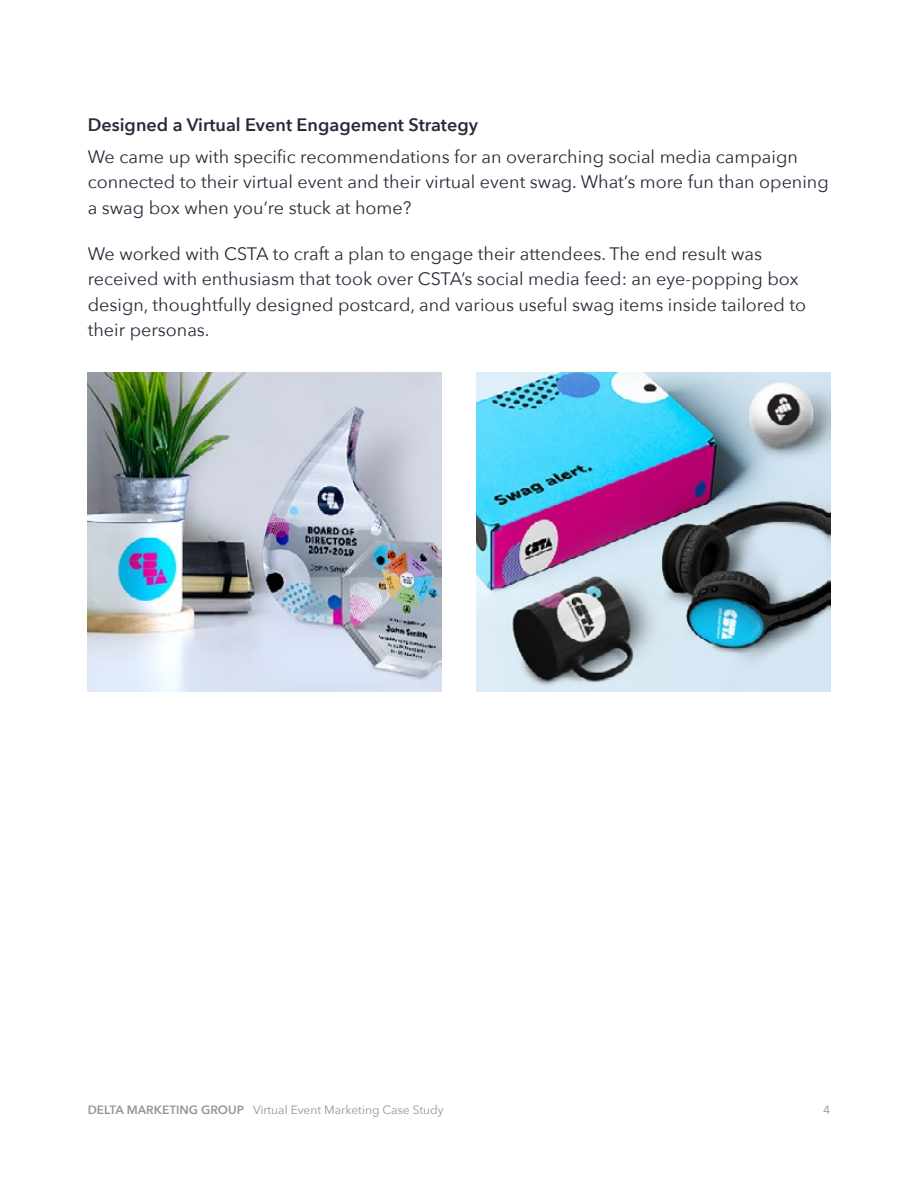
<style>
.page{position:relative;width:918px;height:1188px;background:#fff}
.page>*{position:absolute;margin:0;border:0;box-sizing:border-box;transform-origin:0 0}
.t1{font:18px/25.5px "Avenir Next";color:#252c39}
.t2{font:600 18px "Avenir Next";color:#252c39}
.t3{font:12px "Avenir Next";color:#92959c}
.s1{font-weight:600}
</style>
<div class="page">
<img style="left:88px;top:372px;width:354px;height:320px">
<img style="left:476px;top:372px;width:354px;height:320px">
<p class="t2" style="left:88px;top:109px;width:392px">Designed a Virtual Event Engagement Strategy</p>
<p class="t1" style="left:88px;top:143px;width:743px">We came up with specific recommendations for an overarching social media campaign connected to their virtual event and their virtual event swag. What’s more fun than opening a swag box when you’re stuck at home?</p>
<p class="t1" style="left:88px;top:240px;width:720px">We worked with CSTA to craft a plan to engage their attendees. The end result was received with enthusiasm that took over CSTA’s social media feed: an eye-popping box design, thoughtfully designed postcard, and various useful swag items inside tailored to their personas.</p>
<p class="t3" style="left:88px;top:1100px;width:357px"><span class="s1">DELTA MARKETING GROUP</span> Virtual Event Marketing Case Study</p>
<p class="t3" style="left:823px;top:1100px;width:8px">4</p>
</div>
